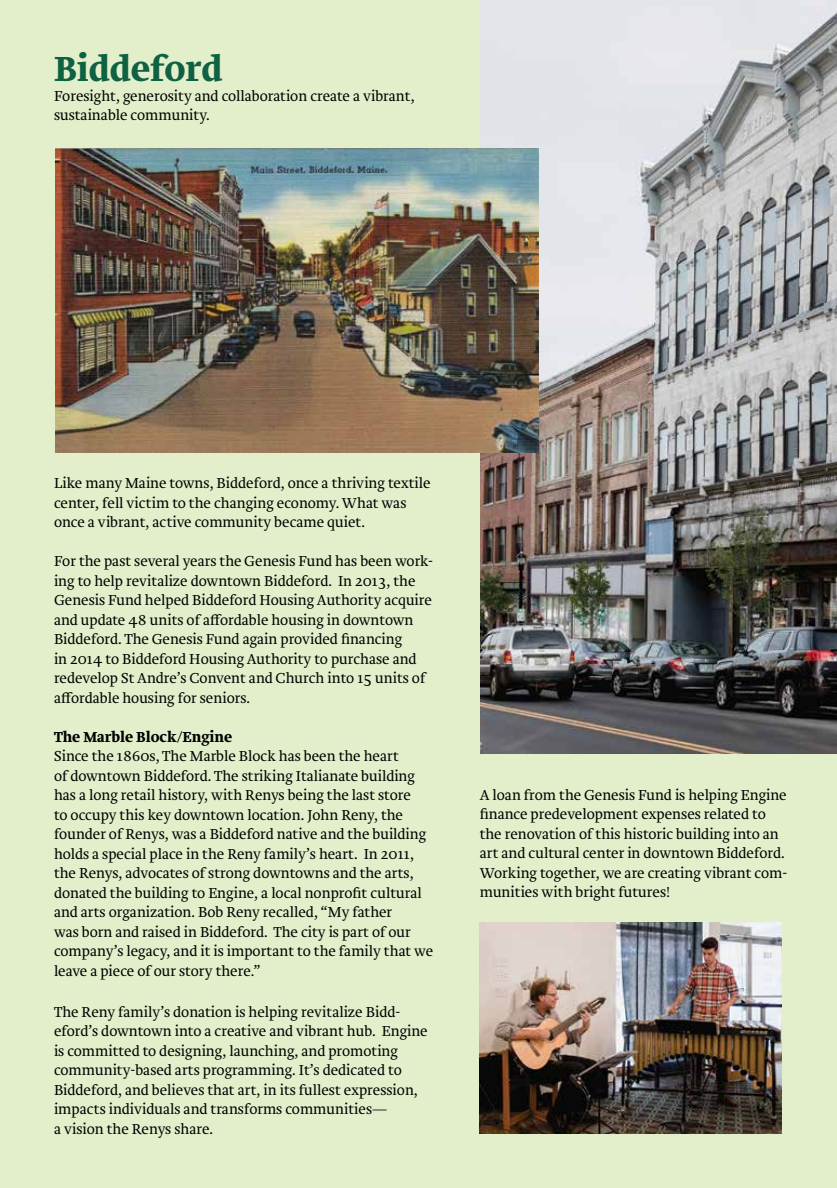
<style>
.page{position:relative;width:837px;height:1188px;background:#e3efca}
.page>*{position:absolute;margin:0;border:0;box-sizing:border-box;transform-origin:0 0}
.t1{font:700 36px "Brioni Pro";color:#0e6142}
.t2{font:300 15px/19.5px "Brioni Pro";color:#000}
.t3{font:700 15px "Brioni Pro";color:#000}
</style>
<div class="page">
<img style="left:481px;top:0;width:356px;height:754px">
<img style="left:55px;top:149px;width:484px;height:304px">
<img style="left:479px;top:922px;width:303px;height:212px">
<h1 class="t1" style="left:54px;top:45px;width:170px">Biddeford</h1>
<p class="t2" style="left:54px;top:87px;width:362px">Foresight, generosity and collaboration create a vibrant, sustainable community.</p>
<p class="t2" style="left:54px;top:474px;width:378px">Like many Maine towns, Biddeford, once a thriving textile center, fell victim to the changing economy. What was once a vibrant, active community became quiet.</p>
<p class="t2" style="left:54px;top:552px;width:381px">For the past several years the Genesis Fund has been work&shy;ing to help revitalize downtown Biddeford. In 2013, the Genesis Fund helped Biddeford Housing Authority acquire and update 48 units of affordable housing in downtown Biddeford. The Genesis Fund again provided financing<br>in 2014 to Biddeford Housing Authority to purchase and redevelop St Andre’s Convent and Church into 15 units of affordable housing for seniors.</p>
<p class="t3" style="left:54px;top:726px;width:180px">The Marble Block/Engine</p>
<p class="t2" style="left:54px;top:747px;width:381px">Since the 1860s, The Marble Block has been the heart<br>of downtown Biddeford. The striking Italianate building has a long retail history, with Renys being the last store<br>to occupy this key downtown location. John Reny, the founder of Renys, was a Biddeford native and the building holds a special place in the Reny family’s heart. In 2011, the Renys, advocates of strong downtowns and the arts, donated the building to Engine, a local nonprofit cultural and arts organization. Bob Reny recalled, “My father<br>was born and raised in Biddeford. The city is part of our company’s legacy, and it is important to the family that we leave a piece of our story there.”</p>
<p class="t2" style="left:54px;top:1003px;width:375px">The Reny family’s donation is helping revitalize Bidd&shy;eford’s downtown into a creative and vibrant hub. Engine is committed to designing, launching, and promoting community-based arts programming. It’s dedicated to Biddeford, and believes that art, in its fullest expression, impacts individuals and transforms communities—<br>a vision the Renys share.</p>
<p class="t2" style="left:480px;top:785px;width:309px">A loan from the Genesis Fund is helping Engine finance predevelopment expenses related to the renovation of this historic building into an art and cultural center in downtown Biddeford.<br>Working together, we are creating vibrant com&shy;munities with bright futures!</p>
</div>
